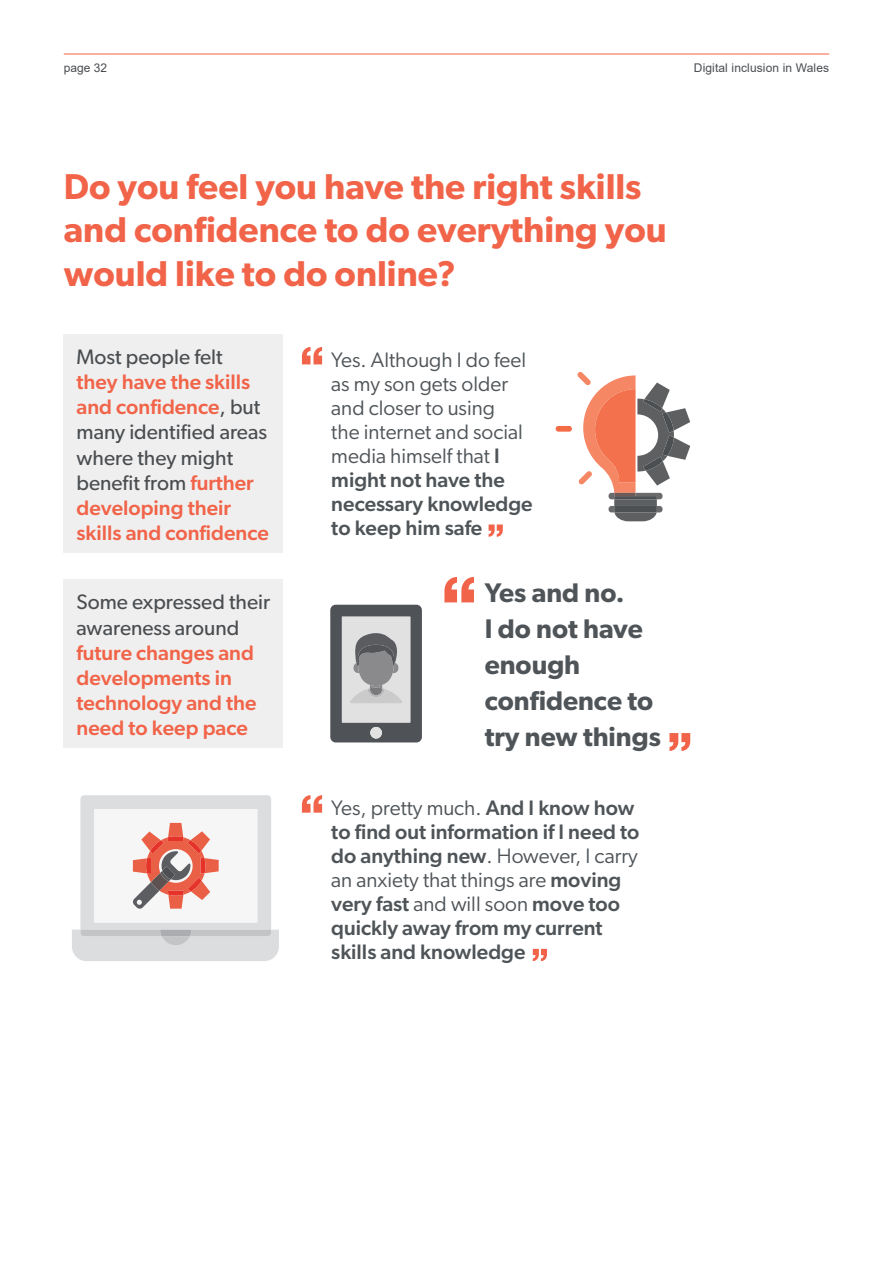
<style>
.page{position:relative;width:893px;height:1263px;background:#fff}
.page>*{position:absolute;margin:0;border:0;box-sizing:border-box;transform-origin:0 0}
.Appendix_heading{font:600 36px/43.2px "Gibson";color:#f16449}
.t1{font:600 27px/36px "Gibson";color:#4f5458}
.Normal_Body_Text{font:500 21px/25.2px "Gibson";color:#f16449}
.t2{font:500 21px/24px "Gibson";color:#4f5458}
.t3{font:21px/24px "Gibson";color:#4f5458}
.t4{font:12px "Arial";letter-spacing:.01em;color:#494d50}
.s1{font-weight:400;color:#494d50}
.s2{font-weight:500}
.s3{font-weight:400}
</style>
<div class="page">
<hr style="left:64px;top:54px;width:765px;height:1px;background:#f16449">
<svg style="left:444px;top:577px;width:30px;height:25px"></svg>
<svg style="left:669px;top:733px;width:21px;height:18px"></svg>
<svg style="left:302px;top:347px;width:20px;height:17px"></svg>
<svg style="left:489px;top:524px;width:14px;height:13px"></svg>
<svg style="left:302px;top:795px;width:20px;height:18px"></svg>
<svg style="left:533px;top:949px;width:14px;height:12px"></svg>
<div style="left:64px;top:334px;width:219px;height:219px;background:#f0efef"></div>
<div style="left:64px;top:580px;width:219px;height:168px;background:#f0efef"></div>
<div style="left:556px;top:426px;width:16px;height:6px;background:#f36c45;border-radius:3px"></div>
<svg style="left:577px;top:372px;width:113px;height:149px"></svg>
<svg style="left:330px;top:605px;width:92px;height:137px;background:#959698"></svg>
<svg style="left:72px;top:795px;width:207px;height:166px"></svg>
<p class="t4" style="left:64px;top:59px;width:45px">page 32</p>
<p class="t4" style="left:694px;top:59px;width:137px">Digital inclusion in Wales</p>
<h2 class="Appendix_heading" style="left:64px;top:164px;width:604px">Do you feel you have the right skills and confidence to do everything you would like to do online?</h2>
<p class="Normal_Body_Text" style="left:77px;top:344px;width:194px"><span class="s1">Most people felt </span>they have the skills and confidence<span class="s1">, but many identified areas where they might benefit from</span> further developing their skills and confidence</p>
<p class="Normal_Body_Text" style="left:77px;top:589px;width:195px"><span class="s1">Some expressed their awareness around </span>future changes and developments in technology and the need to keep pace</p>
<p class="t3" style="left:331px;top:347px;width:203px">Yes. Although I do feel as my son gets older and closer to using<br>the internet and social media himself that <span class="s2">I might not have the necessary knowledge to keep him safe</span></p>
<p class="t1" style="left:485px;top:574px;width:178px">Yes and no.<br>I do not have enough confidence to try new things</p>
<p class="t2" style="left:331px;top:795px;width:310px"><span class="s3">Yes, pretty much.</span> And I know how to find out information if I need to do anything new<span class="s3">. However, I carry an anxiety that things are</span> moving very fast <span class="s3">and will soon</span> move too quickly away from my current skills and knowledge</p>
</div>
